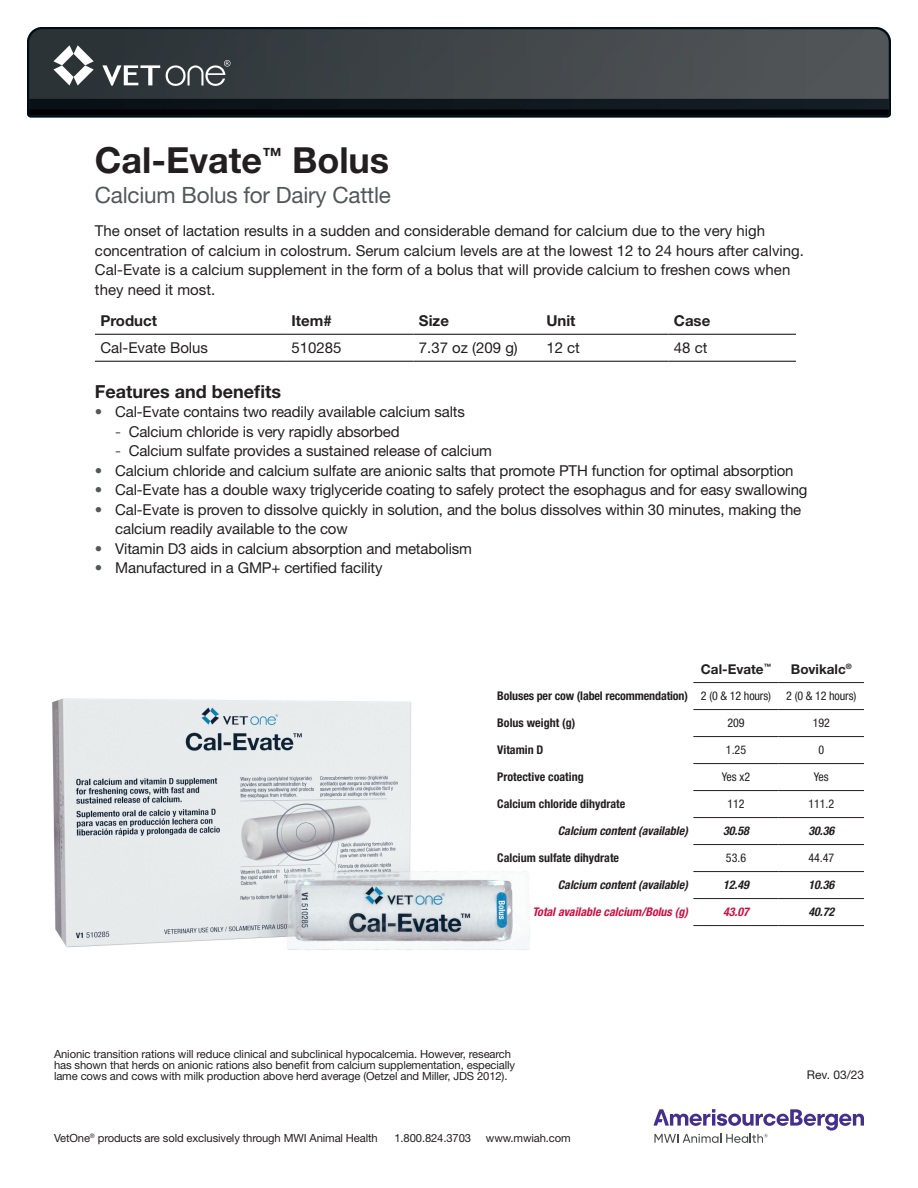
<style>
.page{position:relative;width:918px;height:1188px;background:#fff}
.page>*{position:absolute;margin:0;border:0;box-sizing:border-box;transform-origin:0 0}
.Brand_Name_-_H1{font:700 36px "Helvetica Neue LT Std";color:#231f20}
.Product_Catagory_Dru{font:22.5px "Helvetica Neue LT Std";letter-spacing:-.01em;color:#54575a}
.Features_Header{font:700 18px "Helvetica Neue LT Std";color:#231f20}
.Product_Description{font:15px/19.5px "Helvetica Neue LT Std";letter-spacing:-.01em;color:#231f20}
.Table_Body{font:15px "Helvetica Neue LT Std";color:#231f20}
.Table_Headers{font:700 15px "Helvetica Neue LT Std";color:#231f20}
.Comparison_chart_hea{font:700 13.5px "Helvetica Neue LT Std";color:#231f20}
.Comparison_chart_bod{font:700 condensed 12px "Helvetica Neue LT Std";color:#231f20}
.Comparison_chart_bod-2{font:italic 700 condensed 12px "Helvetica Neue LT Std";color:#231f20}
.Comparison_chart_bod-3{font:condensed 12px "Helvetica Neue LT Std";color:#231f20}
.Comparison_chart_bod-4{font:italic 700 condensed 12px "Helvetica Neue LT Std";color:#cd1141}
.Rev_Date{font:12px "Helvetica Neue LT Std";color:#231f20}
.t1{font:11.25px/11.2px "Helvetica Neue LT Std";letter-spacing:-.01em;color:#231f20}
.s1{color:#54575a}
</style>
<div class="page">
<svg style="left:653px;top:1109px;width:211px;height:34px"></svg>
<svg style="left:27px;top:27px;width:864px;height:90px;background:#373c40"></svg>
<img style="left:52px;top:698px;width:478px;height:252px">
<hr style="left:286px;top:334px;width:128px;height:1px;background:#231f20">
<hr style="left:414px;top:334px;width:127px;height:1px;background:#231f20">
<hr style="left:541px;top:334px;width:127px;height:1px;background:#231f20">
<hr style="left:668px;top:334px;width:128px;height:1px;background:#231f20">
<hr style="left:95px;top:334px;width:191px;height:1px;background:#231f20">
<hr style="left:95px;top:361px;width:191px;height:1px;background:#231f20">
<hr style="left:286px;top:361px;width:128px;height:1px;background:#231f20">
<hr style="left:414px;top:361px;width:127px;height:1px;background:#231f20">
<hr style="left:541px;top:361px;width:127px;height:1px;background:#231f20">
<hr style="left:668px;top:361px;width:128px;height:1px;background:#231f20">
<hr style="left:693px;top:682px;width:86px;height:1px;background:#231f20">
<hr style="left:779px;top:682px;width:85px;height:1px;background:#231f20">
<hr style="left:693px;top:709px;width:86px;height:1px;background:#231f20">
<hr style="left:779px;top:709px;width:85px;height:1px;background:#231f20">
<hr style="left:693px;top:736px;width:86px;height:1px;background:#231f20">
<hr style="left:779px;top:736px;width:85px;height:1px;background:#231f20">
<hr style="left:693px;top:763px;width:86px;height:1px;background:#231f20">
<hr style="left:779px;top:763px;width:85px;height:1px;background:#231f20">
<hr style="left:693px;top:790px;width:86px;height:1px;background:#231f20">
<hr style="left:779px;top:790px;width:85px;height:1px;background:#231f20">
<hr style="left:693px;top:817px;width:86px;height:1px;background:#231f20">
<hr style="left:779px;top:817px;width:85px;height:1px;background:#231f20">
<hr style="left:693px;top:844px;width:86px;height:1px;background:#231f20">
<hr style="left:779px;top:844px;width:85px;height:1px;background:#231f20">
<hr style="left:693px;top:871px;width:86px;height:1px;background:#231f20">
<hr style="left:779px;top:871px;width:85px;height:1px;background:#231f20">
<hr style="left:693px;top:898px;width:86px;height:1px;background:#231f20">
<hr style="left:779px;top:898px;width:85px;height:1px;background:#231f20">
<hr style="left:693px;top:925px;width:86px;height:1px;background:#231f20">
<hr style="left:779px;top:925px;width:85px;height:1px;background:#231f20">
<p class="Brand_Name_-_H1" style="left:95px;top:138px;width:296px">Cal-Evate<sup>™</sup> Bolus</p>
<p class="Product_Catagory_Dru" style="left:95px;top:182px;width:297px">Calcium Bolus for Dairy Cattle</p>
<p class="Product_Description" style="left:95px;top:221px;width:711px">The onset of lactation results in a sudden and considerable demand for calcium due to the very high concentration of calcium in colostrum. Serum calcium levels are at the lowest 12 to 24 hours after calving.<br>Cal-Evate is a calcium supplement in the form of a bolus that will provide calcium to freshen cows when they need it most.</p>
<p class="Table_Headers" style="left:100px;top:311px;width:58px">Product</p>
<p class="Table_Headers" style="left:291px;top:311px;width:42px">Item#</p>
<p class="Table_Headers" style="left:419px;top:311px;width:32px">Size</p>
<p class="Table_Headers" style="left:546px;top:311px;width:31px">Unit</p>
<p class="Table_Headers" style="left:674px;top:311px;width:38px">Case</p>
<p class="Table_Body" style="left:100px;top:339px;width:109px">Cal-Evate Bolus</p>
<p class="Table_Body" style="left:291px;top:339px;width:52px">510285</p>
<p class="Table_Body" style="left:419px;top:339px;width:100px">7.37 oz (209 g)</p>
<p class="Table_Body" style="left:546px;top:339px;width:35px">12 ct</p>
<p class="Table_Body" style="left:674px;top:339px;width:35px">48 ct</p>
<p class="Features_Header" style="left:95px;top:380px;width:188px">Features and benefits</p>
<p class="Product_Description" style="left:95px;top:402px;width:372px"><span class="s1">•</span> Cal-Evate contains two readily available calcium salts</p>
<p class="Product_Description" style="left:115px;top:421px;width:286px"><span class="s1">-</span> Calcium chloride is very rapidly absorbed</p>
<p class="Product_Description" style="left:115px;top:441px;width:378px"><span class="s1">-</span> Calcium sulfate provides a sustained release of calcium</p>
<p class="Product_Description" style="left:95px;top:460px;width:700px"><span class="s1">•</span> Calcium chloride and calcium sulfate are anionic salts that promote PTH function for optimal absorption</p>
<p class="Product_Description" style="left:95px;top:480px;width:714px"><span class="s1">•</span> Cal-Evate has a double waxy triglyceride coating to safely protect the esophagus and for easy swallowing</p>
<p class="Product_Description" style="left:115px;top:499px;width:688px;text-indent:-20px"><span class="s1">•</span> Cal-Evate is proven to dissolve quickly in solution, and the bolus dissolves within 30 minutes, making the calcium readily available to the cow</p>
<p class="Product_Description" style="left:95px;top:538px;width:379px"><span class="s1">•</span> Vitamin D3 aids in calcium absorption and metabolism</p>
<p class="Product_Description" style="left:95px;top:558px;width:289px"><span class="s1">•</span> Manufactured in a GMP+ certified facility</p>
<p class="Comparison_chart_hea" style="left:701px;top:661px;width:72px">Cal-Evate<sup>™</sup></p>
<p class="Comparison_chart_hea" style="left:791px;top:661px;width:62px">Bovikalc<sup>®</sup></p>
<p class="Comparison_chart_bod" style="left:497px;top:689px;width:192px">Boluses per cow (label recommendation)</p>
<p class="Comparison_chart_bod-3" style="left:701px;top:689px;width:72px">2 (0 &amp; 12 hours)</p>
<p class="Comparison_chart_bod-3" style="left:786px;top:689px;width:72px">2 (0 &amp; 12 hours)</p>
<p class="Comparison_chart_bod" style="left:497px;top:716px;width:79px">Bolus weight (g)</p>
<p class="Comparison_chart_bod-3" style="left:727px;top:716px;width:19px">209</p>
<p class="Comparison_chart_bod-3" style="left:813px;top:716px;width:19px">192</p>
<p class="Comparison_chart_bod" style="left:497px;top:743px;width:48px">Vitamin D</p>
<p class="Comparison_chart_bod-3" style="left:726px;top:743px;width:22px">1.25</p>
<p class="Comparison_chart_bod-3" style="left:818px;top:743px;width:7px">0</p>
<p class="Comparison_chart_bod" style="left:497px;top:770px;width:88px">Protective coating</p>
<p class="Comparison_chart_bod-3" style="left:722px;top:770px;width:30px">Yes x2</p>
<p class="Comparison_chart_bod-3" style="left:814px;top:770px;width:16px">Yes</p>
<p class="Comparison_chart_bod" style="left:497px;top:797px;width:130px">Calcium chloride dihydrate</p>
<p class="Comparison_chart_bod-3" style="left:727px;top:797px;width:19px">112</p>
<p class="Comparison_chart_bod-3" style="left:808px;top:797px;width:27px">111.2</p>
<p class="Comparison_chart_bod-2" style="left:558px;top:824px;width:132px">Calcium content (available)</p>
<p class="Comparison_chart_bod-2" style="left:723px;top:824px;width:27px">30.58</p>
<p class="Comparison_chart_bod-2" style="left:808px;top:824px;width:27px">30.36</p>
<p class="Comparison_chart_bod" style="left:497px;top:851px;width:123px">Calcium sulfate dihydrate</p>
<p class="Comparison_chart_bod-3" style="left:726px;top:851px;width:22px">53.6</p>
<p class="Comparison_chart_bod-3" style="left:808px;top:851px;width:27px">44.47</p>
<p class="Comparison_chart_bod-2" style="left:558px;top:878px;width:132px">Calcium content (available)</p>
<p class="Comparison_chart_bod-2" style="left:723px;top:878px;width:27px">12.49</p>
<p class="Comparison_chart_bod-2" style="left:808px;top:878px;width:27px">10.36</p>
<p class="Comparison_chart_bod-4" style="left:532px;top:905px;width:157px">Total available calcium/Bolus (g)</p>
<p class="Comparison_chart_bod-4" style="left:723px;top:905px;width:27px">43.07</p>
<p class="Comparison_chart_bod-2" style="left:808px;top:905px;width:27px">40.72</p>
<p class="t1" style="left:54px;top:1048px;width:463px">Anionic transition rations will reduce clinical and subclinical hypocalcemia. However, research has shown that herds on anionic rations also benefit from calcium supplementation, especially lame cows and cows with milk production above herd average (Oetzel and Miller, JDS 2012).</p>
<p class="t1" style="left:54px;top:1132px;width:325px">VetOne<sup>®</sup> products are sold exclusively through MWI Animal Health</p>
<p class="t1" style="left:394px;top:1132px;width:78px">1.800.824.3703</p>
<p class="t1" style="left:486px;top:1132px;width:86px">www.mwiah.com</p>
<p class="Rev_Date" style="left:807px;top:1068px;width:59px">Rev. 03/23</p>
</div>
